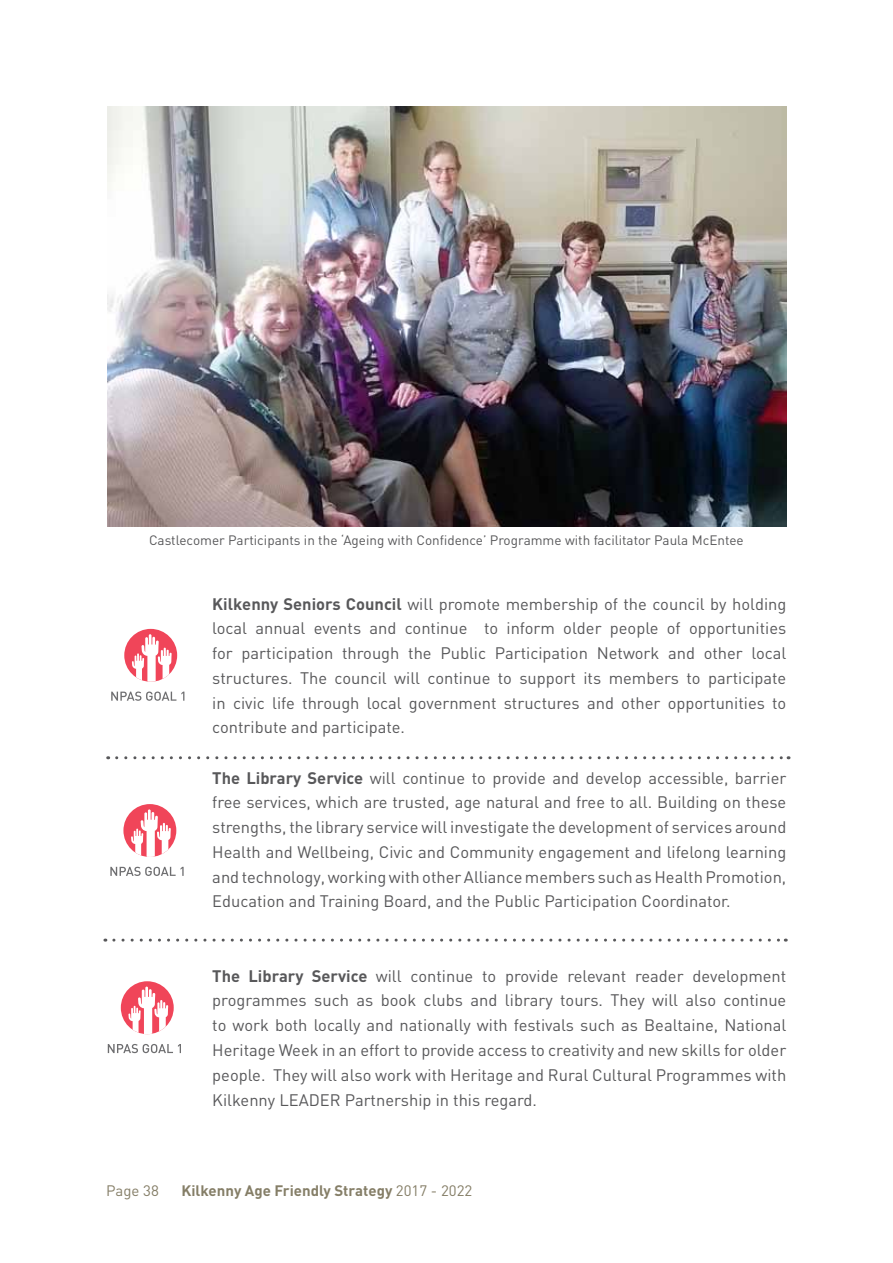
<style>
.page{position:relative;width:893px;height:1263px;background:#fff}
.page>*{position:absolute;margin:0;border:0;box-sizing:border-box;transform-origin:0 0}
.t1{font:16.5px/24.8px "DIN";color:#58585a;text-align:justify}
.t2{font:700 15px "DIN";color:#857e67}
.t3{font:15px "DIN";color:#857e67}
.t4{font:13.5px "DIN";color:#58585a}
.s1{font-weight:700}
.s2{font-weight:400}
</style>
<div class="page">
<svg style="left:114px;top:938px;width:672px;height:3px"></svg>
<div style="left:121px;top:981px;width:53px;height:53px;background:#f04559;border-radius:50%"></div>
<svg style="left:108px;top:1044px;width:73px;height:9px"></svg>
<svg style="left:128px;top:986px;width:40px;height:48px"></svg>
<svg style="left:117px;top:756px;width:672px;height:3px"></svg>
<div style="left:124px;top:629px;width:53px;height:53px;background:#f04559;border-radius:50%"></div>
<svg style="left:111px;top:691px;width:73px;height:10px"></svg>
<svg style="left:132px;top:634px;width:40px;height:48px"></svg>
<div style="left:123px;top:804px;width:53px;height:53px;background:#f04559;border-radius:50%"></div>
<svg style="left:110px;top:867px;width:74px;height:9px"></svg>
<svg style="left:131px;top:809px;width:40px;height:48px"></svg>
<img style="left:108px;top:106px;width:678px;height:421px">
<p class="t4" style="left:149px;top:532px;width:596px">Castlecomer Participants in the ‘Ageing with Confidence’ Programme with facilitator Paula McEntee</p>
<p class="t1" style="left:212px;top:591px;width:576px"><span class="s1">Kilkenny Seniors Council</span> will promote membership of the council by holding local annual events and continue to inform older people of opportunities for participation through the Public Participation Network and other local structures. The council will continue to support its members to participate in civic life through local government structures and other opportunities to contribute and participate.</p>
<p class="t1" style="left:212px;top:765px;width:576px"><span class="s1">The Library Service</span> will continue to provide and develop accessible, barrier free services, which are trusted, age natural and free to all. Building on these strengths, the library service will investigate the development of services around Health and Wellbeing, Civic and Community engagement and lifelong learning and technology, working with other Alliance members such as Health Promotion, Education and Training Board, and the Public Participation Coordinator.</p>
<p class="t1" style="left:212px;top:963px;width:576px"><span class="s1">The Library Service</span> will continue to provide relevant reader development programmes such as book clubs and library tours. They will also continue to work both locally and nationally with festivals such as Bealtaine, National Heritage Week in an effort to provide access to creativity and new skills for older people. They will also work with Heritage and Rural Cultural Programmes with Kilkenny LEADER</p>
<p class="t1" style="left:345px;top:1087px;width:194px">Partnership in this regard.</p>
<p class="t3" style="left:106px;top:1181px;width:54px">Page 38</p>
<p class="t2" style="left:181px;top:1181px;width:292px">Kilkenny Age Friendly Strategy <span class="s2">2017 - 2022</span></p>
</div>
